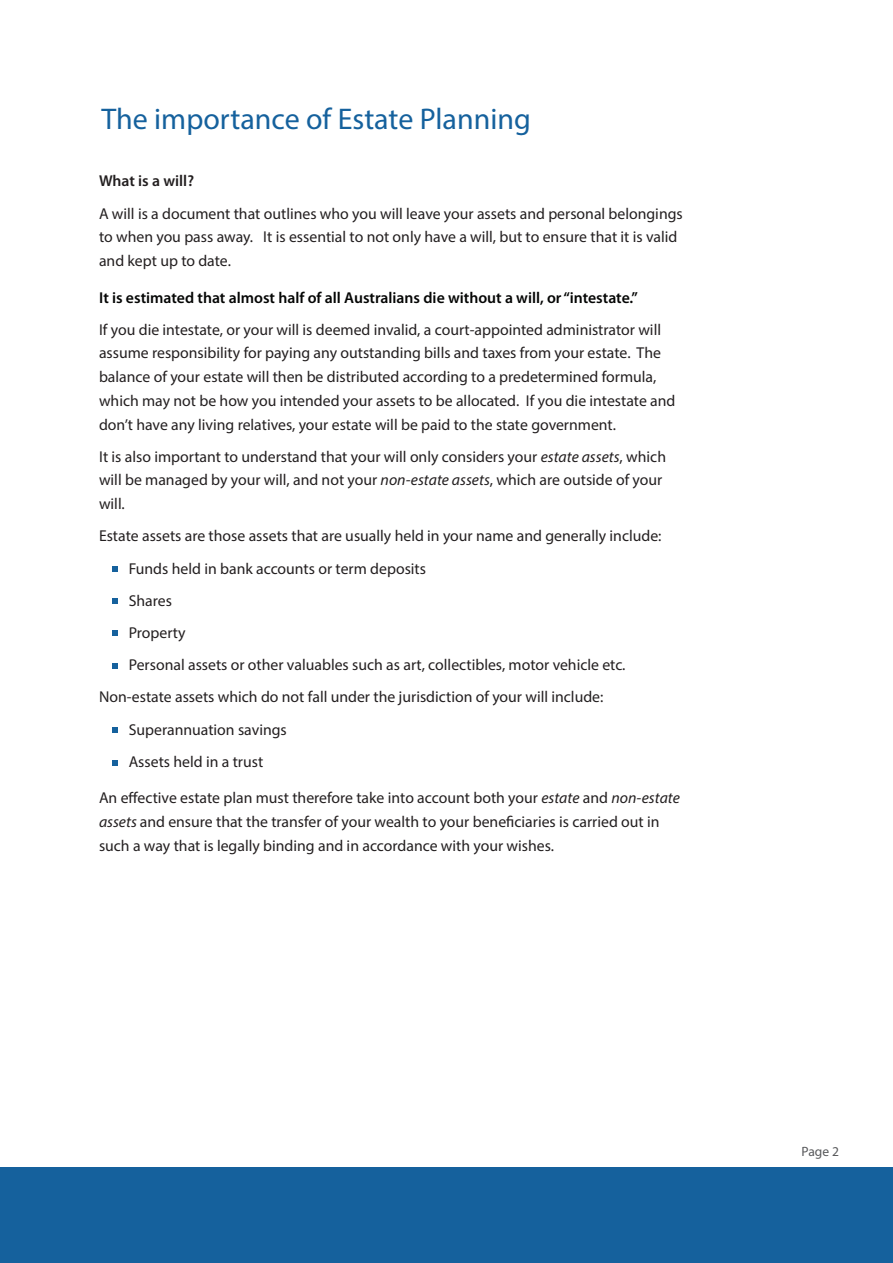
<style>
.page{position:relative;width:893px;height:1263px;background:#fff}
.page>*{position:absolute;margin:0;border:0;box-sizing:border-box;transform-origin:0 0}
.t1{font:30px "Myriad Pro";color:#15619d}
.t2{font:15.75px/23.7px "Myriad Pro";color:#231f20}
.t3{font:600 15.75px "Myriad Pro";color:#050605}
.t4{font:600 15.75px "Myriad Pro";color:#231f20}
.t5{font:13.5px "Myriad Pro";color:#57585a}
.s1{font-style:italic}
</style>
<div class="page">
<div style="left:0;top:1167px;width:893px;height:96px;background:#15619d"></div>
<svg style="left:112px;top:566px;width:6px;height:6px"></svg>
<svg style="left:112px;top:599px;width:6px;height:5px"></svg>
<svg style="left:112px;top:631px;width:6px;height:5px"></svg>
<svg style="left:112px;top:663px;width:6px;height:5px"></svg>
<svg style="left:112px;top:728px;width:6px;height:5px"></svg>
<svg style="left:112px;top:760px;width:6px;height:5px"></svg>
<p class="t1" style="left:102px;top:100px;width:431px">The importance of Estate Planning</p>
<p class="t4" style="left:99px;top:171px;width:97px">What is a will?</p>
<p class="t2" style="left:99px;top:201px;width:585px">A will is a document that outlines who you will leave your assets and personal belongings to when you pass away. It is essential to not only have a will, but to ensure that it is valid and kept up to date.</p>
<p class="t3" style="left:99px;top:287px;width:540px">It is estimated that almost half of all Australians die without a will, or “intestate.”</p>
<p class="t2" style="left:99px;top:317px;width:578px">If you die intestate, or your will is deemed invalid, a court-appointed administrator will assume responsibility for paying any outstanding bills and taxes from your estate. The balance of your estate will then be distributed according to a predetermined formula, which may not be how you intended your assets to be allocated. If you die intestate and don’t have any living relatives, your estate will be paid to the state government.</p>
<p class="t2" style="left:99px;top:444px;width:569px">It is also important to understand that your will only considers your <span class="s1">estate assets</span>, which will be managed by your will, and not your <span class="s1">non-estate assets</span>, which are outside of your will.</p>
<p class="t2" style="left:99px;top:524px;width:564px">Estate assets are those assets that are usually held in your name and generally include:</p>
<p class="t2" style="left:129px;top:556px;width:299px">Funds held in bank accounts or term deposits</p>
<p class="t2" style="left:129px;top:588px;width:45px">Shares</p>
<p class="t2" style="left:129px;top:621px;width:58px">Property</p>
<p class="t2" style="left:129px;top:653px;width:498px">Personal assets or other valuables such as art, collectibles, motor vehicle etc.</p>
<p class="t2" style="left:99px;top:685px;width:506px">Non-estate assets which do not fall under the jurisdiction of your will include:</p>
<p class="t2" style="left:129px;top:717px;width:160px">Superannuation savings</p>
<p class="t2" style="left:129px;top:749px;width:136px">Assets held in a trust</p>
<p class="t2" style="left:99px;top:786px;width:582px">An effective estate plan must therefore take into account both your <span class="s1">estate</span> and <span class="s1">non-estate assets</span> and ensure that the transfer of your wealth to your beneficiaries is carried out in such a way that is legally binding and in accordance with your wishes.</p>
<p class="t5" style="left:801px;top:1143px;width:39px">Page 2</p>
</div>
